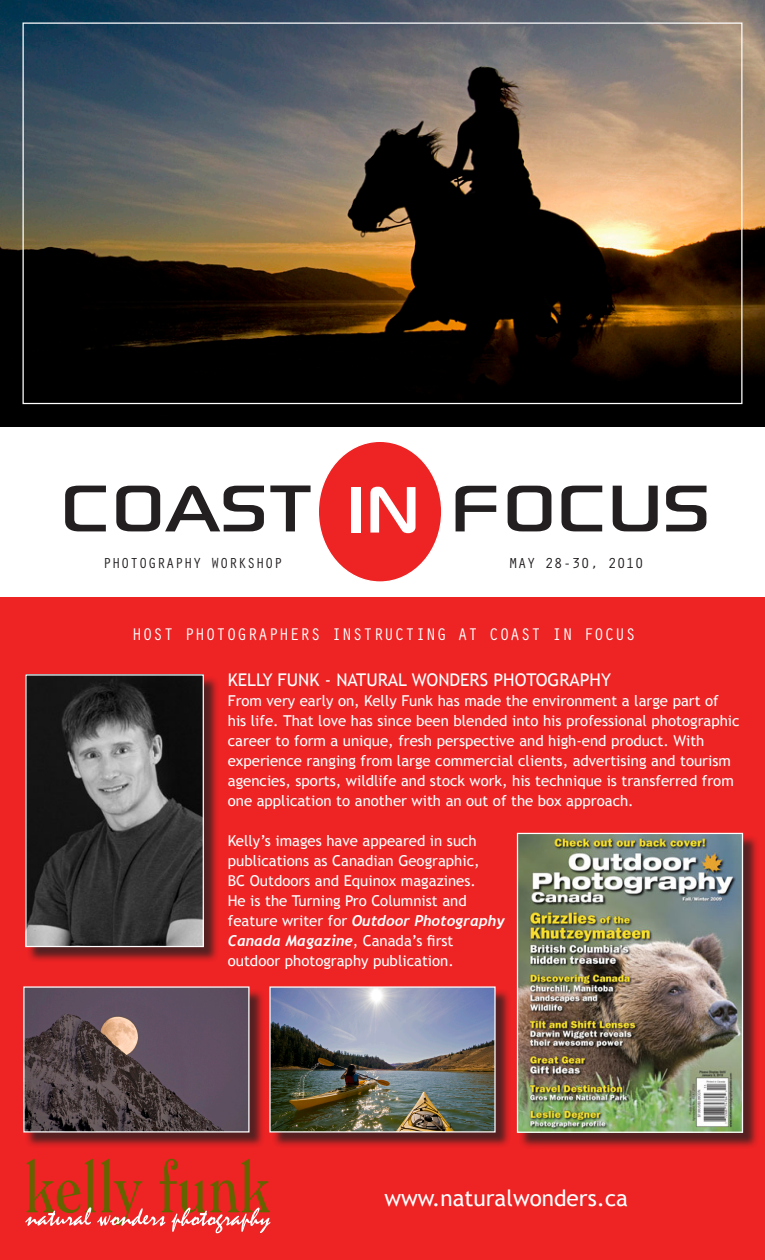
<style>
.page{position:relative;width:765px;height:1260px;background:#fff}
.page>*{position:absolute;margin:0;border:0;box-sizing:border-box;transform-origin:0 0}
.t1{font:93.75px "Sony Sketch EF";color:#231f20}
.t2{font:22.5px "Trebuchet MS";color:#fff}
.t3{font:17.5px "Orator Std";color:#fff}
.t4{font:17.5px "Trebuchet MS";color:#fff}
.t5{font:15px/20px "Trebuchet MS";color:#fff}
.t6{font:15px "Orator Std";color:#231f20}
.s1{color:#fff}
.s2{font-family:"Trebuchet";font-weight:700;font-style:italic}
</style>
<div class="page">
<img style="left:0;top:0;width:765px;height:427px">
<div style="left:318px;top:441px;width:124px;height:141px;background:#ee2323;border-radius:50%"></div>
<div style="left:0;top:597px;width:765px;height:663px;background:#ed2324"></div>
<div style="left:25px;top:988px;width:245px;height:166px;background:#231f20;opacity:.75"></div>
<img style="left:25px;top:988px;width:223px;height:143px">
<div style="left:23px;top:986px;width:227px;height:147px;border:1px solid #fff"></div>
<div style="left:271px;top:988px;width:245px;height:166px;background:#231f20;opacity:.75"></div>
<img style="left:271px;top:988px;width:223px;height:143px">
<div style="left:269px;top:986px;width:227px;height:147px;border:1px solid #fff"></div>
<div style="left:519px;top:835px;width:245px;height:318px;background:#231f20;opacity:.75"></div>
<img style="left:519px;top:835px;width:222px;height:296px">
<div style="left:517px;top:833px;width:226px;height:300px;border:1px solid #fff"></div>
<div style="left:27px;top:676px;width:198px;height:292px;background:#231f20;opacity:.75"></div>
<img style="left:27px;top:676px;width:175px;height:269px">
<div style="left:25px;top:674px;width:179px;height:273px;border:1px solid #fff"></div>
<svg style="left:25px;top:1159px;width:246px;height:74px"></svg>
<p class="t1" style="left:60px;top:455px;width:654px">COAST <span class="s1">IN</span> FOCUS</p>
<p class="t6" style="left:103px;top:552px;width:182px">PHOTOGRAPHY WORKSHOP</p>
<p class="t6" style="left:509px;top:552px;width:136px">MAY 28-30, 2010</p>
<p class="t3" style="left:132px;top:622px;width:506px">HOST PHOTOGRAPHERS INSTRUCTING AT COAST IN FOCUS</p>
<p class="t4" style="left:228px;top:670px;width:385px">KELLY FUNK - NATURAL WONDERS PHOTOGRAPHY</p>
<p class="t5" style="left:228px;top:691px;width:513px">From very early on, Kelly Funk has made the environment a large part of his life. That love has since been blended into his professional photographic career to form a unique, fresh perspective and high-end product. With experience ranging from large commercial clients, advertising and tourism agencies, sports, wildlife and stock work, his technique is transferred from one application to another with an out of the box approach.</p>
<p class="t5" style="left:228px;top:831px;width:278px">Kelly’s images have appeared in such publications as Canadian Geographic,<br>BC Outdoors and Equinox magazines.<br>He is the Turning Pro Columnist and feature writer for <span class="s2">Outdoor Photography Canada Magazine</span>, Canada’s first outdoor photography publication.</p>
<p class="t2" style="left:384px;top:1185px;width:245px">www.naturalwonders.ca</p>
</div>
